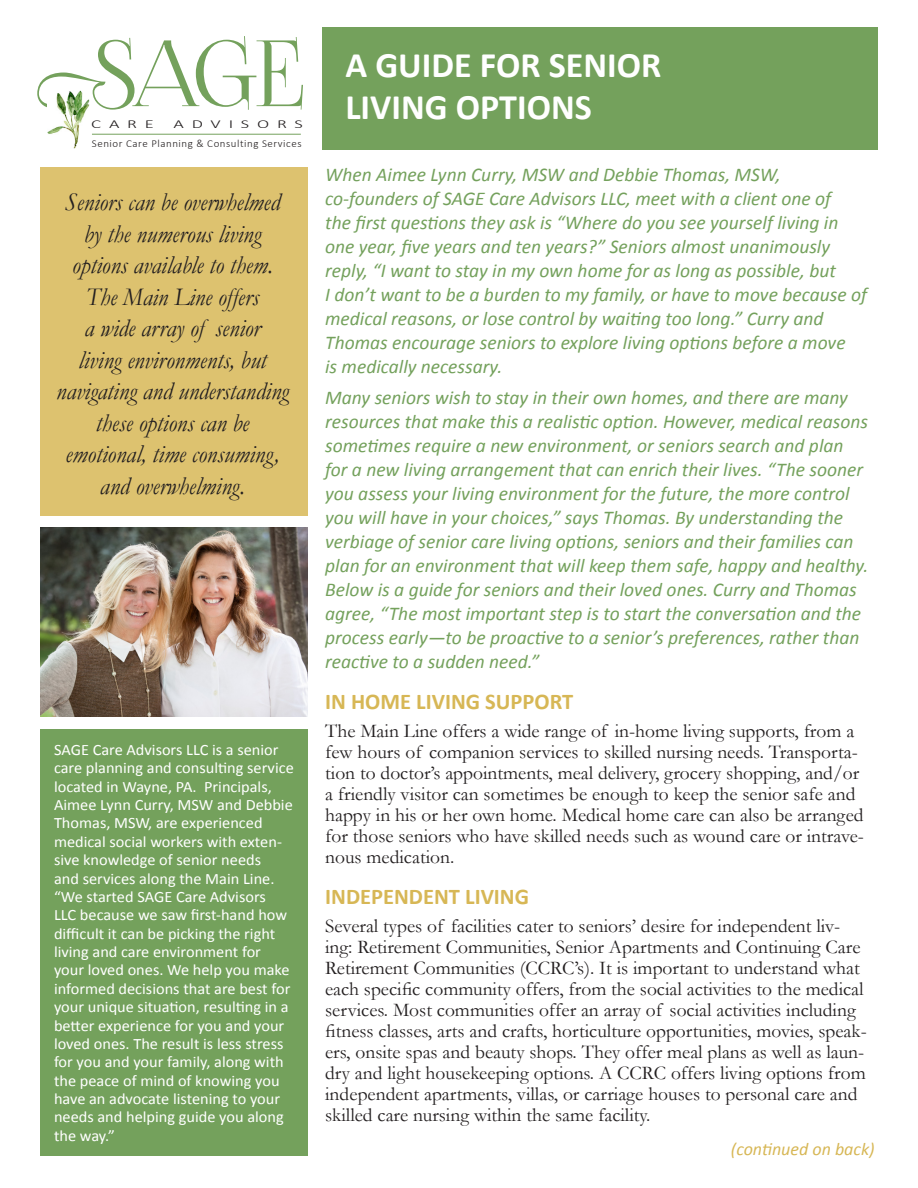
<style>
.page{position:relative;width:918px;height:1188px;background:#fff}
.page>*{position:absolute;margin:0;border:0;box-sizing:border-box;transform-origin:0 0}
.t1{font:91.35px "Foglihten No 07 calt";color:#74a15c}
.t2{font:700 36px/42px "Calibri";color:#fff}
.t3{font:italic 25.5px/31.5px "Garamond";color:#231f20;text-align:center;scale:.94 1}
.t4{font:700 22.5px "Calibri";color:#d7b755}
.t5{font:italic 19.5px/24px "Calibri";color:#74a15c}
.t6{font:19.5px/21px "Garamond";color:#231f20}
.t7{font:italic 18px "Calibri";color:#d7b755}
.t8{font:15.9px/18.3px "Calibri";color:#fff}
.t9{font:300 12.15px "Calibri";letter-spacing:.42em;color:#231f20;scale:1.52 1}
.t10{font:300 10.65px "Calibri";letter-spacing:.05em;color:#231f20}
</style>
<div class="page">
<hr style="left:92px;top:134px;width:209px;height:1px;background:#74a15c">
<img style="left:48px;top:91px;width:41px;height:57px">
<img style="left:40px;top:527px;width:268px;height:189px">
<div style="left:40px;top:168px;width:268px;height:348px;background:#ddc26f"></div>
<div style="left:40px;top:729px;width:268px;height:427px;background:#74a15c"></div>
<div style="left:322px;top:27px;width:556px;height:123px;background:#74a15c"></div>
<p class="t1" style="left:34px;top:21px;width:273px">SAGE</p>
<p class="t9" style="left:91px;top:116px;width:43px">CARE</p>
<p class="t9" style="left:174px;top:116px;width:86px">ADVISORS</p>
<p class="t10" style="left:92px;top:136px;width:211px">Senior Care Planning &amp; Consulting Services</p>
<p class="t3" style="left:56px;top:186px;width:249px">Seniors can be overwhelmed by the numerous living options available to them.<br>The Main Line offers<br>a wide array of senior<br>living environments, but navigating and understanding these options can be emotional, time consuming, and overwhelming.</p>
<p class="t8" style="left:54px;top:741px;width:241px">SAGE Care Advisors LLC is a senior care planning and consulting service located in Wayne, PA. Principals,<br>Aimee Lynn Curry, MSW and Debbie<br>Thomas, MSW, are experienced medical social workers with exten&shy;sive knowledge of senior needs<br>and services along the Main Line. “We started SAGE Care Advisors<br>LLC because we saw first-hand how difficult it can be picking the right living and care environment for your loved ones. We help you make informed decisions that are best for your unique situation, resulting in a better experience for you and your loved ones. The result is less stress for you and your family, along with the peace of mind of knowing you have an advocate listening to your needs and helping guide you along the way.”</p>
<p class="t2" style="left:345px;top:44px;width:317px">A GUIDE FOR SENIOR<br>LIVING OPTIONS</p>
<p class="t5" style="left:325px;top:162px;width:543px">When Aimee Lynn Curry, MSW and Debbie Thomas, MSW, co-founders of SAGE Care Advisors LLC, meet with a client one of<br>the first questions they ask is “Where do you see yourself living in one year, five years and ten years?” Seniors almost unanimously reply, “I want to stay in my own home for as long as possible, but<br>I don’t want to be a burden to my family, or have to move because of medical reasons, or lose control by waiting too long.” Curry and Thomas encourage seniors to explore living options before a move<br>is medically necessary.</p>
<p class="t5" style="left:325px;top:385px;width:545px">Many seniors wish to stay in their own homes, and there are many resources that make this a realistic option. However, medical reasons sometimes require a new environment, or seniors search and plan for a new living arrangement that can enrich their lives. “The sooner you assess your living environment for the future, the more control you will have in your choices,” says Thomas. By understanding the verbiage of senior care living options, seniors and their families can plan for an environment that will keep them safe, happy and healthy.<br>Below is a guide for seniors and their loved ones. Curry and Thomas agree, “The most important step is to start the conversation and the process early—to be proactive to a senior’s preferences, rather than reactive to a sudden need.”</p>
<p class="t4" style="left:325px;top:687px;width:250px">IN HOME LIVING SUPPORT</p>
<p class="t6" style="left:325px;top:720px;width:540px">The Main Line offers a wide range of in-home living supports, from a few hours of companion services to skilled nursing needs. Transporta&shy;tion to doctor’s appointments, meal delivery, grocery shopping, and/or a friendly visitor can sometimes be enough to keep the senior safe and happy in his or her own home. Medical home care can also be arranged for those seniors who have skilled needs such as wound care or intrave&shy;nous medication.</p>
<p class="t4" style="left:325px;top:882px;width:205px">INDEPENDENT LIVING</p>
<p class="t6" style="left:325px;top:915px;width:543px">Several types of facilities cater to seniors’ desire for independent liv&shy;ing: Retirement Communities, Senior Apartments and Continuing Care Retirement Communities (CCRC’s). It is important to understand what each specific community offers, from the social activities to the medical services. Most communities offer an array of social activities including fitness classes, arts and crafts, horticulture opportunities, movies, speak&shy;ers, onsite spas and beauty shops. They offer meal plans as well as laun&shy;dry and light housekeeping options. A CCRC offers living options from independent apartments, villas, or carriage houses to personal care and skilled care nursing within the same facility.</p>
<p class="t7" style="left:731px;top:1137px;width:145px">(continued on back)</p>
</div>
